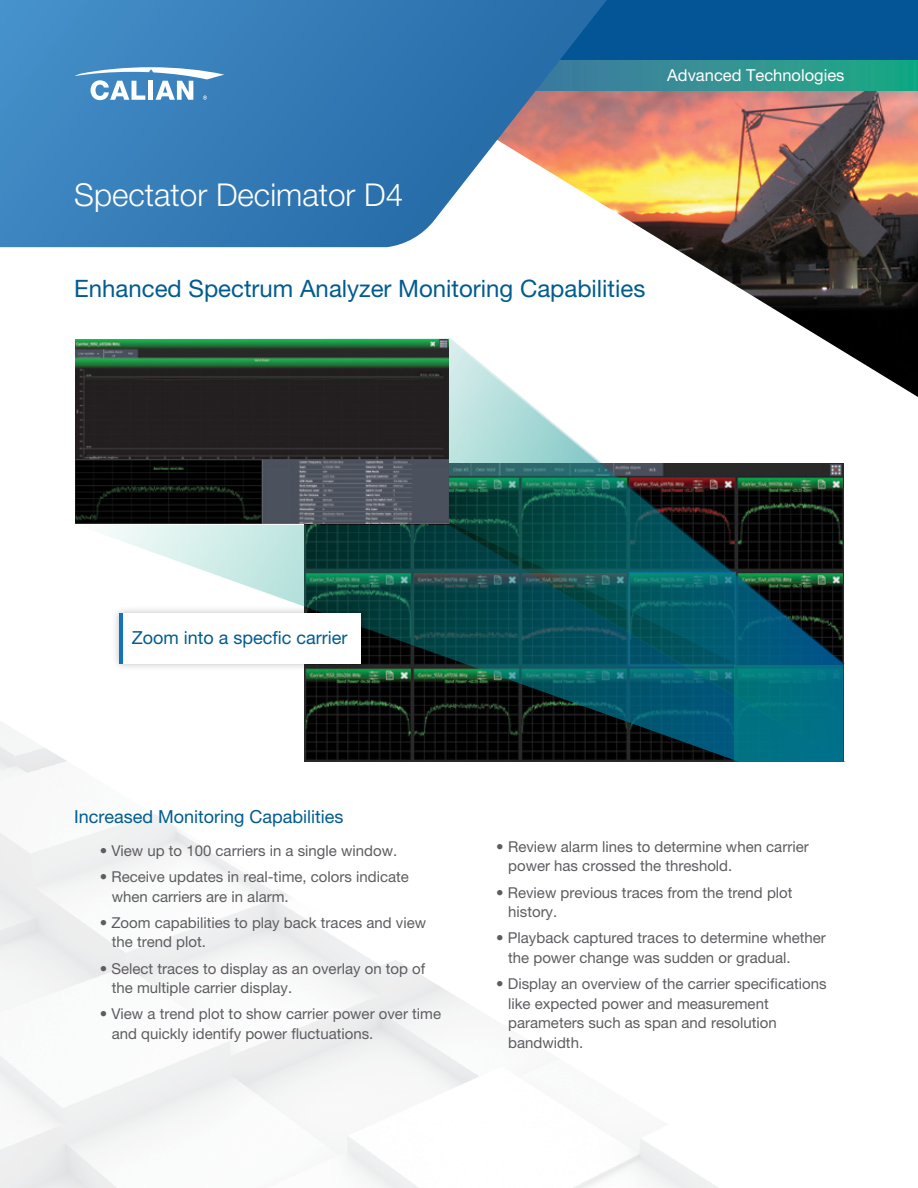
<style>
.page{position:relative;width:918px;height:1188px;background:#fff}
.page>*{position:absolute;margin:0;border:0;box-sizing:border-box;transform-origin:0 0}
.t1{font:300 31.5px "Helvetica Neue LT Pro";color:#fff}
.t2{font:24px "Helvetica Neue LT Pro";color:#005c90}
.t3{font:18px "Helvetica Neue LT Pro";color:#005c90}
.t4{font:16.5px "Helvetica Neue LT Pro";color:#fff}
.t5{font:15px/19.5px "Helvetica Neue LT Pro";color:#5e5c60}
</style>
<div class="page">
<img style="left:383px;top:90px;width:535px;height:307px">
<div style="left:696px;top:0;width:222px;height:61px;background:#035595"></div>
<img style="left:696px;top:61px;width:222px;height:29px">
<svg style="left:0;top:0;width:696px;height:247px;background:#5889b0"></svg>
<svg style="left:74px;top:67px;width:150px;height:33px"></svg>
<svg style="left:304px;top:664px;width:541px;height:98px;background:#101a13"></svg>
<svg style="left:104px;top:338px;width:741px;height:326px"></svg>
<img style="left:76px;top:339px;width:371px;height:185px">
<div style="left:111px;top:605px;width:258px;height:67px;background:#000;opacity:.27"></div>
<div style="left:119px;top:613px;width:242px;height:51px;background:#fff"></div>
<hr style="left:119px;top:613px;width:3px;height:51px;background:#0f74b9">
<svg style="left:447px;top:338px;width:397px;height:424px"></svg>
<div style="left:734px;top:665px;width:109px;height:96px;background:linear-gradient(to bottom,#037780,#006f87)"></div>
<p class="t4" style="left:667px;top:65px;width:179px">Advanced Technologies</p>
<h1 class="t1" style="left:74px;top:176px;width:331px">Spectator Decimator D4</h1>
<h2 class="t2" style="left:74px;top:275px;width:573px">Enhanced Spectrum Analyzer Monitoring Capabilities</h2>
<p class="t3" style="left:132px;top:626px;width:217px">Zoom into a specfic carrier</p>
<p class="t3" style="left:74px;top:806px;width:271px">Increased Monitoring Capabilities</p>
<p class="t5" style="left:100px;top:841px;width:299px">• View up to 100 carriers in a single window.</p>
<p class="t5" style="left:112px;top:867px;width:299px;text-indent:-12px">• Receive updates in real-time, colors indicate when carriers are in alarm.</p>
<p class="t5" style="left:112px;top:913px;width:316px;text-indent:-12px">• Zoom capabilities to play back traces and view the trend plot.</p>
<p class="t5" style="left:112px;top:958px;width:315px;text-indent:-12px">• Select traces to display as an overlay on top of the multiple carrier display.</p>
<p class="t5" style="left:112px;top:1004px;width:331px;text-indent:-12px">• View a trend plot to show carrier power over time and quickly identify power fluctuations.</p>
<p class="t5" style="left:508px;top:837px;width:302px;text-indent:-12px">• Review alarm lines to determine when carrier power has crossed the threshold.</p>
<p class="t5" style="left:508px;top:882px;width:286px;text-indent:-12px">• Review previous traces from the trend plot history.</p>
<p class="t5" style="left:508px;top:928px;width:319px;text-indent:-12px">• Playback captured traces to determine whether the power change was sudden or gradual.</p>
<p class="t5" style="left:508px;top:974px;width:320px;text-indent:-12px">• Display an overview of the carrier specifications like expected power and measurement parameters such as span and resolution bandwidth.</p>
</div>
